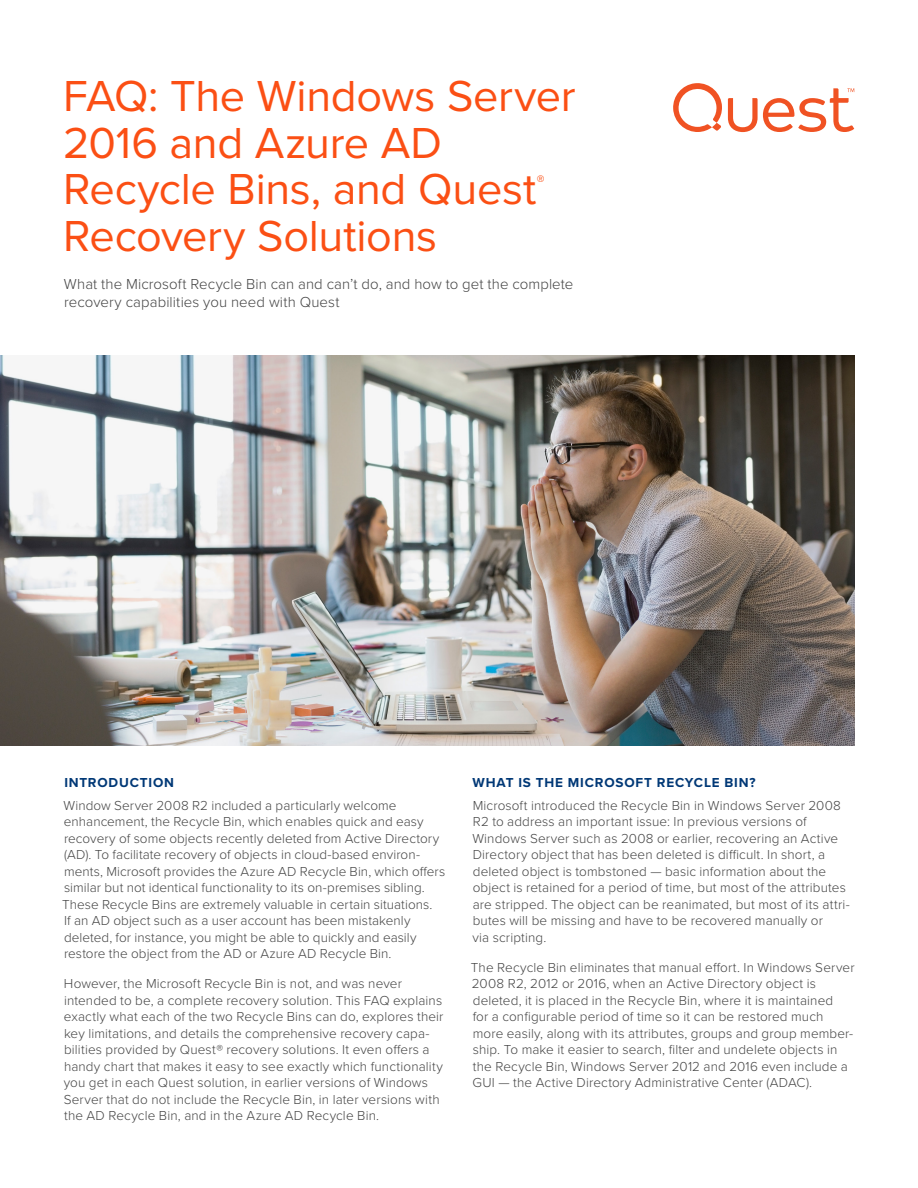
<style>
.page{position:relative;width:918px;height:1188px;background:#fff}
.page>*{position:absolute;margin:0;border:0;box-sizing:border-box;transform-origin:0 0}
.t1{font:45px/46.5px "Proxima Nova";letter-spacing:-.005em;color:#fb4f14}
.t2{font:15.75px "Proxima Nova";color:#fb4f14}
.t3{font:300 15px/18px "Proxima Nova";letter-spacing:.005em;color:#444}
.t4{font:300 13.5px/16.5px "Proxima Nova";letter-spacing:.01em;color:#444}
.t5{font:700 13.5px "Proxima Nova";letter-spacing:.065em;color:#003876}
</style>
<div class="page">
<svg style="left:673px;top:83px;width:49px;height:49px"></svg>
<svg style="left:728px;top:88px;width:126px;height:44px"></svg>
<img style="left:0;top:356px;width:854px;height:390px">
<h1 class="t1" style="left:63px;top:71px;width:514px">FAQ: The Windows Server<br>2016 and Azure AD<br>Recycle Bins, and Quest</h1>
<p class="t2" style="left:537px;top:169px;width:9px">®</p>
<h1 class="t1" style="left:63px;top:211px;width:375px">Recovery Solutions</h1>
<p class="t3" style="left:64px;top:275px;width:511px">What the Microsoft Recycle Bin can and can’t do, and how to get the complete recovery capabilities you need with Quest</p>
<p class="t5" style="left:64px;top:772px;width:111px">INTRODUCTION</p>
<p class="t4" style="left:62px;top:797px;width:385px">Window Server 2008 R2 included a particularly welcome enhancement, the Recycle Bin, which enables quick and easy recovery of some objects recently deleted from Active Directory (AD). To facilitate recovery of objects in cloud-based environ&shy;ments, Microsoft provides the Azure AD Recycle Bin, which offers similar but not identical functionality to its on-premises sibling.<br>These Recycle Bins are extremely valuable in certain situations.<br>If an AD object such as a user account has been mistakenly deleted, for instance, you might be able to quickly and easily restore the object from the AD or Azure AD Recycle Bin.</p>
<p class="t4" style="left:64px;top:975px;width:381px">However, the Microsoft Recycle Bin is not, and was never intended to be, a complete recovery solution. This FAQ explains exactly what each of the two Recycle Bins can do, explores their key limitations, and details the comprehensive recovery capa&shy;bilities provided by Quest® recovery solutions. It even offers a handy chart that makes it easy to see exactly which functionality you get in each Quest solution, in earlier versions of Windows Server that do not include the Recycle Bin, in later versions with the AD Recycle Bin, and in the Azure AD Recycle Bin.</p>
<p class="t5" style="left:473px;top:772px;width:285px">WHAT IS THE MICROSOFT RECYCLE BIN?</p>
<p class="t4" style="left:472px;top:796px;width:379px">Microsoft introduced the Recycle Bin in Windows Server 2008<br>R2 to address an important issue: In previous versions of Windows Server such as 2008 or earlier, recovering an Active Directory object that has been deleted is difficult. In short, a deleted object is tombstoned — basic information about the object is retained for a period of time, but most of the attributes are stripped. The object can be reanimated, but most of its attri&shy;butes will be missing and have to be recovered manually or<br>via scripting.</p>
<p class="t4" style="left:471px;top:958px;width:385px">The Recycle Bin eliminates that manual effort. In Windows Server 2008 R2, 2012 or 2016, when an Active Directory object is deleted, it is placed in the Recycle Bin, where it is maintained<br>for a configurable period of time so it can be restored much more easily, along with its attributes, groups and group member&shy;ship. To make it easier to search, filter and undelete objects in the Recycle Bin, Windows Server 2012 and 2016 even include a GUI — the Active Directory Administrative Center (ADAC).</p>
</div>
